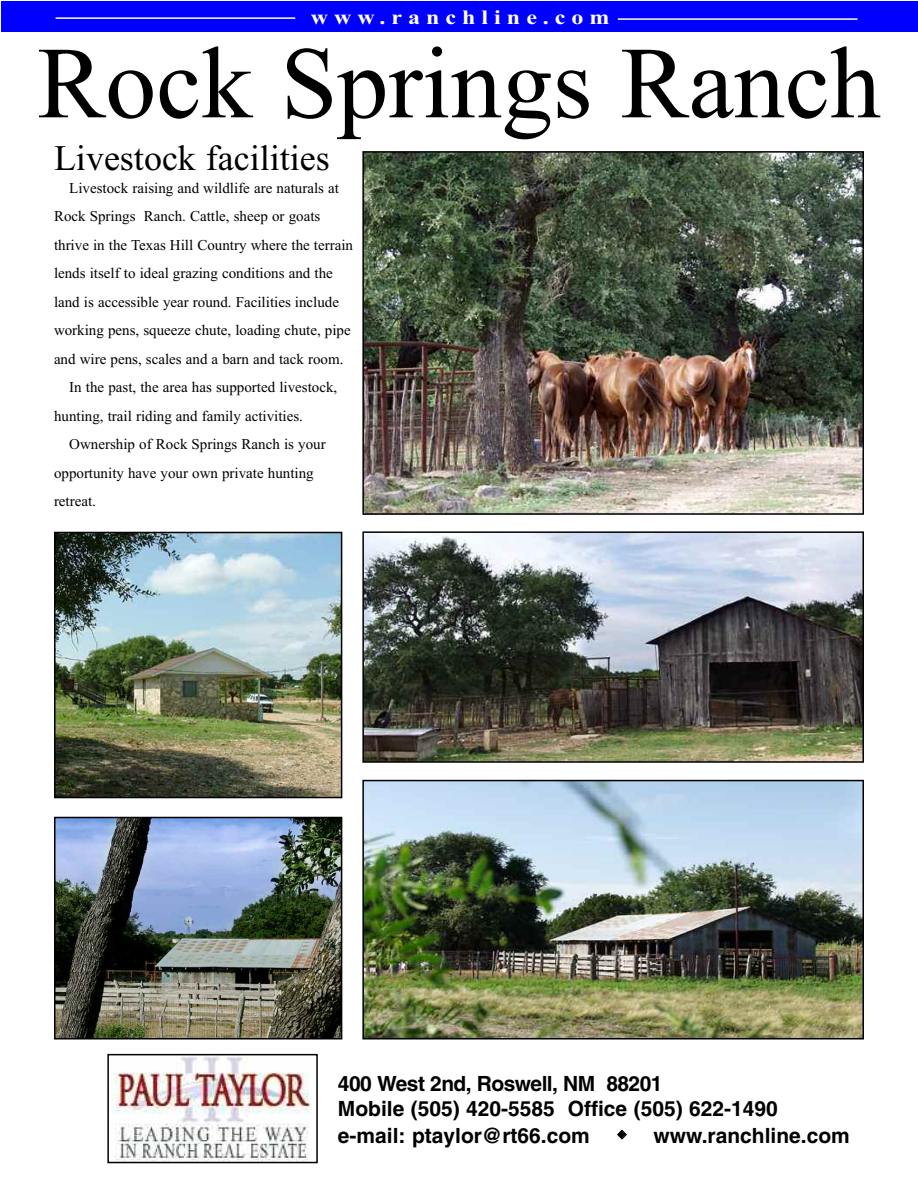
<style>
.page{position:relative;width:918px;height:1188px;background:#fff}
.page>*{position:absolute;margin:0;border:0;box-sizing:border-box;transform-origin:0 0}
.t1{font:102px "Times New Roman";color:#000}
.t2{font:36px "Times New Roman";color:#000}
.t3{font:700 21px/25.7px "Helvetica";color:#000}
.t4{font:700 20.4px "Times New Roman";letter-spacing:.25em;color:#fff;scale:1.18 1}
.t5{font:15px "Times New Roman";color:#000}
</style>
<div class="page">
<div style="left:2px;top:1px;width:916px;height:30px;background:#00f"></div>
<hr style="left:56px;top:17px;width:239px;height:2px;background:#fff">
<hr style="left:618px;top:18px;width:240px;height:2px;background:#fff">
<img style="left:365px;top:534px;width:496px;height:226px">
<div style="left:362px;top:531px;width:502px;height:232px;border:2px solid #000"></div>
<img style="left:365px;top:783px;width:496px;height:254px">
<div style="left:362px;top:780px;width:502px;height:260px;border:2px solid #000"></div>
<img style="left:57px;top:820px;width:282px;height:217px">
<div style="left:54px;top:817px;width:288px;height:223px;border:2px solid #000"></div>
<img style="left:57px;top:535px;width:282px;height:260px">
<div style="left:54px;top:532px;width:288px;height:266px;border:2px solid #000"></div>
<img style="left:365px;top:154px;width:496px;height:358px">
<div style="left:362px;top:151px;width:502px;height:364px;border:2px solid #000"></div>
<img style="left:111px;top:1057px;width:200px;height:103px">
<div style="left:107px;top:1054px;width:211px;height:109px;border:2px solid #000"></div>
<h3 class="t4" style="left:311px;top:5px;width:255px">www.ranchline.com</h3>
<h1 class="t1" style="left:37px;top:22px;width:845px">Rock Springs Ranch</h1>
<h2 class="t2" style="left:54px;top:137px;width:277px">Livestock facilities</h2>
<p class="t5" style="left:69px;top:179px;width:271px">Livestock raising and wildlife are naturals at</p>
<p class="t5" style="left:54px;top:207px;width:268px">Rock Springs Ranch. Cattle, sheep or goats</p>
<p class="t5" style="left:54px;top:236px;width:301px">thrive in the Texas Hill Country where the terrain</p>
<p class="t5" style="left:54px;top:264px;width:280px">lends itself to ideal grazing conditions and the</p>
<p class="t5" style="left:54px;top:293px;width:287px">land is accessible year round. Facilities include</p>
<p class="t5" style="left:54px;top:321px;width:298px">working pens, squeeze chute, loading chute, pipe</p>
<p class="t5" style="left:54px;top:350px;width:291px">and wire pens, scales and a barn and tack room.</p>
<p class="t5" style="left:69px;top:378px;width:269px">In the past, the area has supported livestock,</p>
<p class="t5" style="left:54px;top:407px;width:250px">hunting, trail riding and family activities.</p>
<p class="t5" style="left:69px;top:435px;width:258px">Ownership of Rock Springs Ranch is your</p>
<p class="t5" style="left:54px;top:464px;width:261px">opportunity have your own private hunting</p>
<p class="t5" style="left:54px;top:492px;width:44px">retreat.</p>
<h3 class="t3" style="left:338px;top:1073px;width:441px">400 West 2nd, Roswell, NM 88201<br>Mobile (505) 420-5585 Office (505) 622-1490 e-mail: ptaylor@rt66.com</h3>
<h3 class="t3" style="left:653px;top:1124px;width:198px">www.ranchline.com</h3>
</div>
